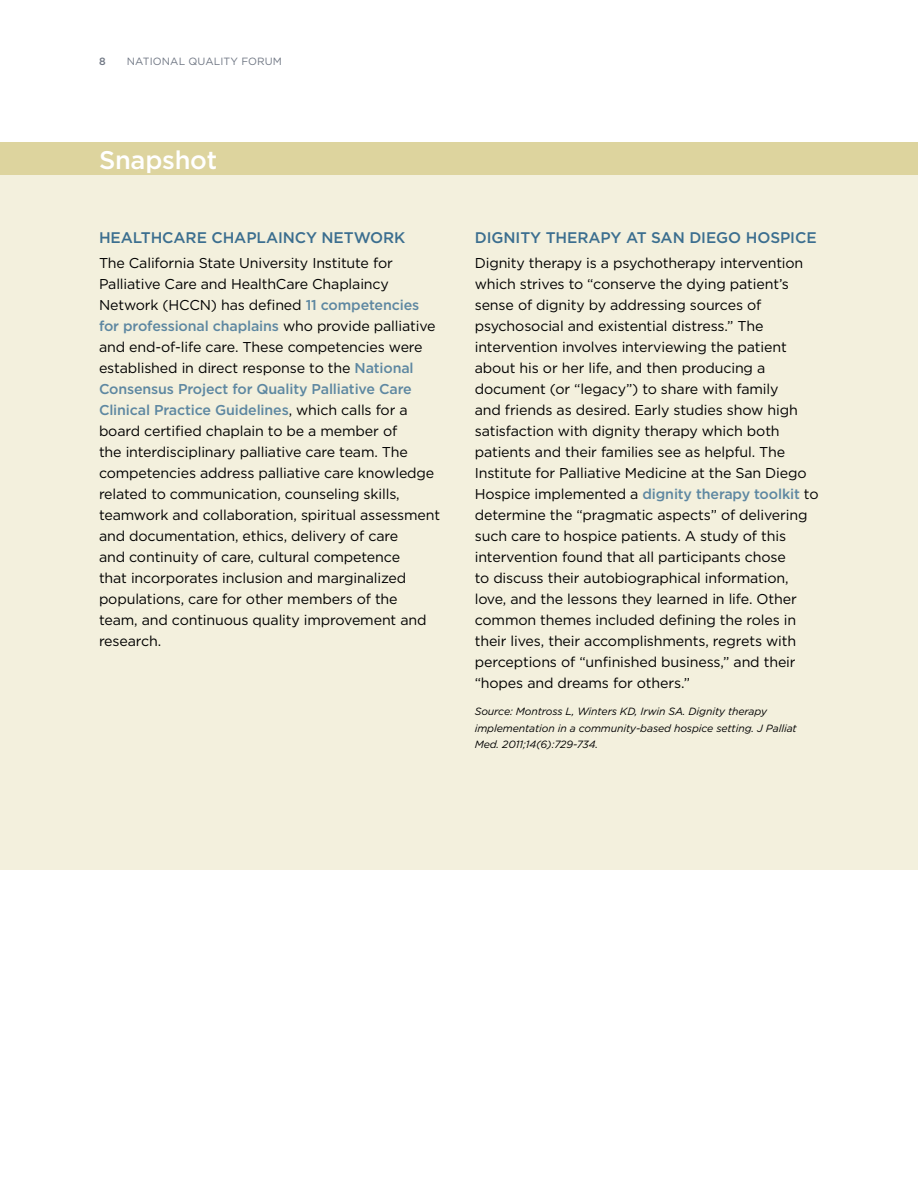
<style>
.page{position:relative;width:918px;height:1188px;background:#fff}
.page>*{position:absolute;margin:0;border:0;box-sizing:border-box;transform-origin:0 0}
.H3_snap{font:500 25.5px "Gotham";letter-spacing:-.01em;color:#fff}
.Snapshot-_subhead{font:500 15.3px "Gotham";letter-spacing:-.005em;color:#3b6e8f}
.Snapshot-text{font:14.25px/21px "Gotham";letter-spacing:-.01em;color:#000}
.Snapshot-text-2{font:italic 10.5px/16.5px "Gotham";letter-spacing:-.01em;color:#000}
.t1{font:10.5px "Gotham";letter-spacing:.01em;color:#707784}
.t2{font:500 10.5px "Gotham";color:#707784}
.s1{font-weight:500;color:#5d87a1}
</style>
<div class="page">
<div style="left:0;top:143px;width:918px;height:727px;background:#f3f0dd"></div>
<div style="left:0;top:142px;width:918px;height:34px;background:#ddd49e"></div>
<p class="t2" style="left:99px;top:55px;width:8px">8</p>
<p class="t1" style="left:127px;top:55px;width:157px">NATIONAL QUALITY FORUM</p>
<p class="H3_snap" style="left:99px;top:143px;width:120px">Snapshot</p>
<h4 class="Snapshot-_subhead" style="left:99px;top:227px;width:308px">HEALTHCARE CHAPLAINCY NETWORK</h4>
<p class="Snapshot-text" style="left:99px;top:252px;width:343px">The California State University Institute for Palliative Care and HealthCare Chaplaincy Network (HCCN) has defined <span class="s1">11 competencies for professional chaplains</span> who provide palliative and end-of-life care. These competencies were established in direct response to the <span class="s1">National Consensus Project for Quality Palliative Care Clinical Practice Guidelines</span>, which calls for a board certified chaplain to be a member of<br>the interdisciplinary palliative care team. The competencies address palliative care knowledge related to communication, counseling skills, teamwork and collaboration, spiritual assessment and documentation, ethics, delivery of care<br>and continuity of care, cultural competence<br>that incorporates inclusion and marginalized populations, care for other members of the<br>team, and continuous quality improvement and research.</p>
<h4 class="Snapshot-_subhead" style="left:475px;top:227px;width:343px">DIGNITY THERAPY AT SAN DIEGO HOSPICE</h4>
<p class="Snapshot-text" style="left:475px;top:252px;width:345px">Dignity therapy is a psychotherapy intervention which strives to “conserve the dying patient’s sense of dignity by addressing sources of psychosocial and existential distress.” The intervention involves interviewing the patient about his or her life, and then producing a document (or “legacy”) to share with family<br>and friends as desired. Early studies show high satisfaction with dignity therapy which both patients and their families see as helpful. The Institute for Palliative Medicine at the San Diego Hospice implemented a <span class="s1">dignity therapy toolkit</span> to determine the “pragmatic aspects” of delivering such care to hospice patients. A study of this intervention found that all participants chose<br>to discuss their autobiographical information, love, and the lessons they learned in life. Other common themes included defining the roles in their lives, their accomplishments, regrets with perceptions of “unfinished business,” and their “hopes and dreams for others.”</p>
<p class="Snapshot-text-2" style="left:475px;top:703px;width:324px">Source: Montross L, Winters KD, Irwin SA. Dignity therapy implementation in a community-based hospice setting. J Palliat<br>Med. 2011;14(6):729-734.</p>
</div>
